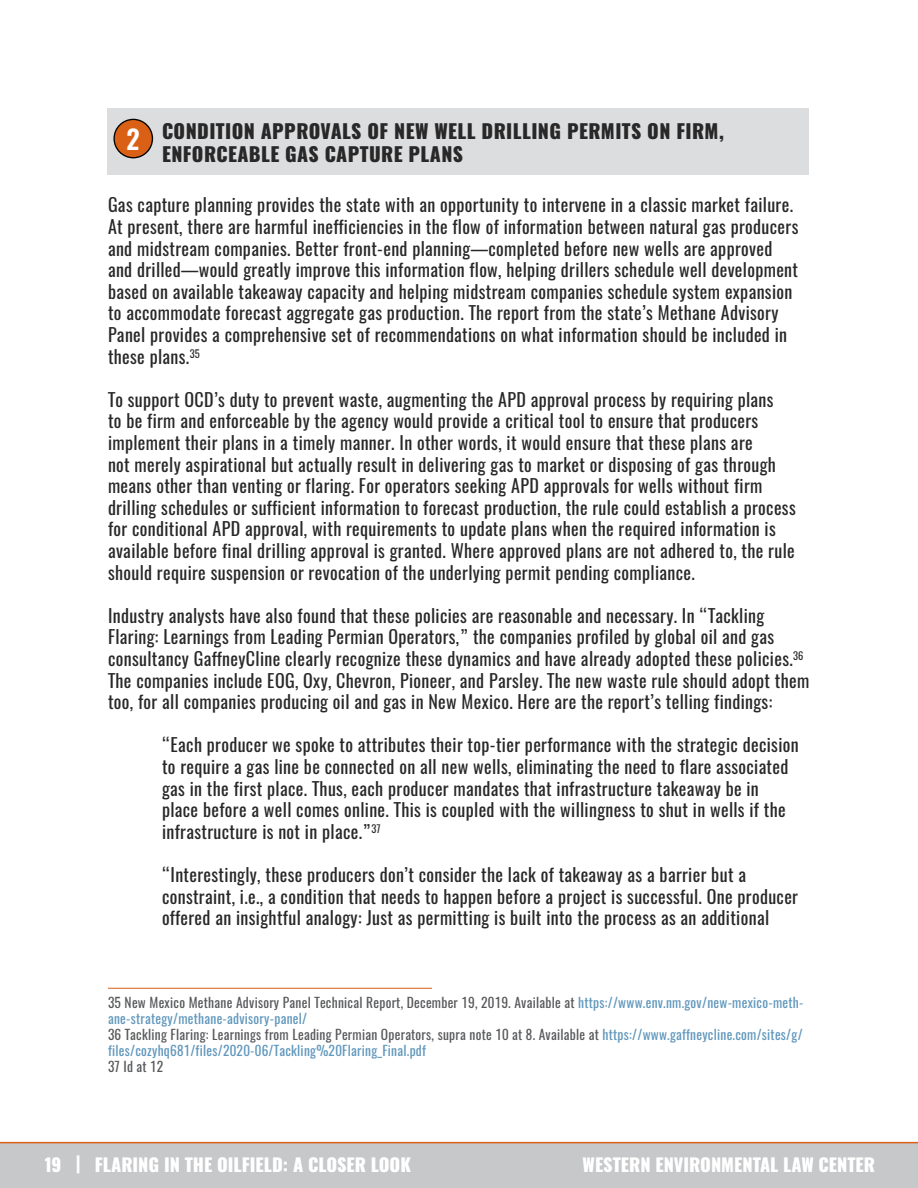
<style>
.page{position:relative;width:918px;height:1188px;background:#fff}
.page>*{position:absolute;margin:0;border:0;box-sizing:border-box;transform-origin:0 0}
.t1{font:800 19.5px/23.4px "Oswald";letter-spacing:.02em;color:#292829}
.t2{font:18px/21.6px "Oswald";letter-spacing:.02em;color:#292829}
.t3{font:800 18px "Oswald";color:#fff}
.t4{font:13.5px/16.2px "Oswald";letter-spacing:.02em;color:#6097bc}
.t5{font:13.5px "Oswald";letter-spacing:.02em;color:#58595b}
.s1{font-weight:600;font-size:26.4px;color:#fff}
.s2{color:#58595b}
</style>
<div class="page">
<div style="left:0;top:1144px;width:918px;height:44px;background:#c7c8ca"></div>
<hr style="left:0;top:1142px;width:918px;height:1px;background:#da6016">
<div style="left:107px;top:108px;width:702px;height:67px;background:#dcddde"></div>
<div style="left:114px;top:119px;width:38px;height:39px;background:#da6016;border-radius:50%"></div>
<div style="left:113px;top:119px;width:40px;height:39px;border:1px solid #000;border-radius:50%"></div>
<hr style="left:108px;top:988px;width:324px;height:1px;background:#da6016">
<p class="t1" style="left:162px;top:121px;width:563px;text-indent:-36px"><span class="s1">2</span> CONDITION APPROVALS OF NEW WELL DRILLING PERMITS ON FIRM,<br>ENFORCEABLE GAS CAPTURE PLANS</p>
<p class="t2" style="left:108px;top:194px;width:692px">Gas capture planning provides the state with an opportunity to intervene in a classic market failure.<br>At present, there are harmful inefficiencies in the flow of information between natural gas producers and midstream companies. Better front-end planning—completed before new wells are approved and drilled—would greatly improve this information flow, helping drillers schedule well development based on available takeaway capacity and helping midstream companies schedule system expansion to accommodate forecast aggregate gas production. The report from the state’s Methane Advisory Panel provides a comprehensive set of recommendations on what information should be included in these plans.<sup>35</sup></p>
<p class="t2" style="left:108px;top:389px;width:689px">To support OCD’s duty to prevent waste, augmenting the APD approval process by requiring plans<br>to be firm and enforceable by the agency would provide a critical tool to ensure that producers implement their plans in a timely manner. In other words, it would ensure that these plans are<br>not merely aspirational but actually result in delivering gas to market or disposing of gas through means other than venting or flaring. For operators seeking APD approvals for wells without firm drilling schedules or sufficient information to forecast production, the rule could establish a process for conditional APD approval, with requirements to update plans when the required information is available before final drilling approval is granted. Where approved plans are not adhered to, the rule should require suspension or revocation of the underlying permit pending compliance.</p>
<p class="t2" style="left:108px;top:605px;width:703px">Industry analysts have also found that these policies are reasonable and necessary. In “Tackling Flaring: Learnings from Leading Permian Operators,” the companies profiled by global oil and gas consultancy GaffneyCline clearly recognize these dynamics and have already adopted these policies.<sup>36<br></sup>The companies include EOG, Oxy, Chevron, Pioneer, and Parsley. The new waste rule should adopt them too, for all companies producing oil and gas in New Mexico. Here are the report’s telling findings:</p>
<p class="t2" style="left:162px;top:734px;width:638px">“Each producer we spoke to attributes their top-tier performance with the strategic decision to require a gas line be connected on all new wells, eliminating the need to flare associated gas in the first place. Thus, each producer mandates that infrastructure takeaway be in place before a well comes online. This is coupled with the willingness to shut in wells if the infrastructure is not in place.”<sup>37</sup></p>
<p class="t2" style="left:162px;top:864px;width:638px">“Interestingly, these producers don’t consider the lack of takeaway as a barrier but a constraint, i.e., a condition that needs to happen before a project is successful. One producer offered an insightful analogy: Just as permitting is built into the process as an additional</p>
<p class="t4" style="left:108px;top:994px;width:697px"><span class="s2">35 New Mexico Methane Advisory Panel Technical Report, December 19, 2019. Available at</span> https://www.env.nm.gov/new-mexico-meth&shy;ane-strategy/methane-advisory-panel/<br><span class="s2">36 Tackling Flaring: Learnings from Leading Permian Operators, supra note 10 at 8. Available at</span> https://www.gaffneycline.com/sites/g/ files/cozyhq681/files/2020-06/Tackling%20Flaring_Final.pdf</p>
<p class="t5" style="left:108px;top:1058px;width:57px">37 Id at 12</p>
<p class="t3" style="left:45px;top:1155px;width:368px">19 | FLARING IN THE OILFIELD: A CLOSER LOOK</p>
<p class="t3" style="left:583px;top:1155px;width:294px">WESTERN ENVIRONMENTAL LAW CENTER</p>
</div>
